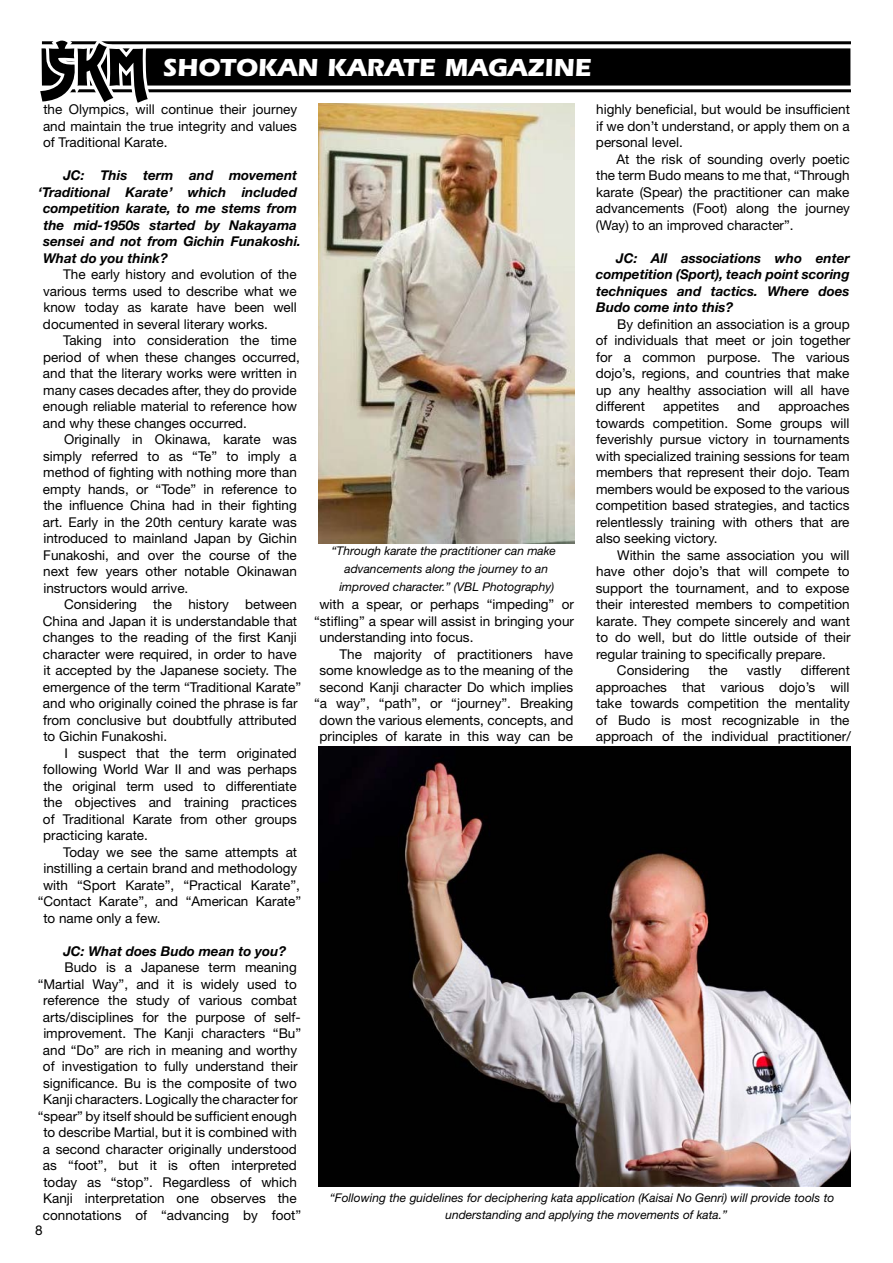
<style>
.page{position:relative;width:893px;height:1263px;background:#fff}
.page>*{position:absolute;margin:0;border:0;box-sizing:border-box;transform-origin:0 0}
.t1{font:700 25.5px "ITC Eras Std";color:#fff}
.t2{font:13.5px/16.5px "Helvetica Neue LT Std";color:#000;text-align:justify}
.t3{font:italic 700 13.5px/16.5px "Helvetica Neue LT Std";color:#000;text-align:justify}
.t4{font:italic 12px/18px "Helvetica Neue LT Std";color:#000}
</style>
<div class="page">
<hr style="left:42px;top:89px;width:808px;height:3px;background:#000">
<hr style="left:42px;top:41px;width:808px;height:3px;background:#000">
<div style="left:42px;top:48px;width:808px;height:38px;background:#000"></div>
<svg style="left:40px;top:40px;width:114px;height:63px"></svg>
<img style="left:319px;top:103px;width:255px;height:440px">
<img style="left:319px;top:747px;width:531px;height:440px">
<h1 class="t1" style="left:162px;top:52px;width:431px">SHOTOKAN KARATE MAGAZINE</h1>
<p class="t2" style="left:43px;top:101px;width:256px">the Olympics, will continue their journey and maintain the true integrity and values of Traditional Karate.</p>
<p class="t3" style="left:63px;top:167px;width:235px">JC: This term and movement</p>
<p class="t3" style="left:38px;top:183px;width:260px">‘Traditional Karate’ which included</p>
<p class="t3" style="left:43px;top:200px;width:255px">competition karate, to me stems from</p>
<p class="t3" style="left:43px;top:216px;width:255px">the mid-1950s started by Nakayama</p>
<p class="t3" style="left:43px;top:233px;width:259px">sensei and not from Gichin Funakoshi.</p>
<p class="t3" style="left:43px;top:249px;width:126px">What do you think?</p>
<p class="t2" style="left:43px;top:266px;width:255px;text-indent:20px">The early history and evolution of the various terms used to describe what we know today as karate have been well documented in several literary works.</p>
<p class="t2" style="left:43px;top:332px;width:258px;text-align:left;text-indent:20px">Taking into consideration the time period of when these changes occurred, and that the literary works were written in many cases decades after, they do provide enough reliable material to reference how and why these changes occurred.</p>
<p class="t2" style="left:43px;top:431px;width:255px;text-indent:21px">Originally in Okinawa, karate was simply referred to as “Te” to imply a method of fighting with nothing more than empty hands, or “Tode” in reference to the influence China had in their fighting art. Early in the 20th century karate was introduced to mainland Japan by Gichin Funakoshi, and over the course of the next few years other notable Okinawan instructors would arrive.</p>
<p class="t2" style="left:43px;top:596px;width:260px;text-align:left;text-indent:21px">Considering the history between China and Japan it is understandable that changes to the reading of the first Kanji character were required, in order to have it accepted by the Japanese society. The emergence of the term “Traditional Karate” and who originally coined the phrase is far from conclusive but doubtfully attributed to Gichin Funakoshi.</p>
<p class="t2" style="left:43px;top:744px;width:255px;text-indent:21px">I suspect that the term originated following World War II and was perhaps the original term used to differentiate the objectives and training practices of Traditional Karate from other groups practicing karate.</p>
<p class="t2" style="left:63px;top:843px;width:236px">Today we see the same attempts at</p>
<p class="t2" style="left:43px;top:860px;width:255px">instilling a certain brand and methodology</p>
<p class="t2" style="left:43px;top:876px;width:258px">with “Sport Karate”, “Practical Karate”,</p>
<p class="t2" style="left:38px;top:893px;width:265px">“Contact Karate”, and “American Karate”</p>
<p class="t2" style="left:43px;top:909px;width:119px">to name only a few.</p>
<p class="t3" style="left:63px;top:942px;width:224px">JC: What does Budo mean to you?</p>
<p class="t2" style="left:64px;top:959px;width:234px">Budo is a Japanese term meaning</p>
<p class="t2" style="left:38px;top:975px;width:261px">“Martial Way”, and it is widely used to</p>
<p class="t2" style="left:43px;top:992px;width:255px">reference the study of various combat</p>
<p class="t2" style="left:43px;top:1008px;width:259px">arts/disciplines for the purpose of self-</p>
<p class="t2" style="left:43px;top:1025px;width:259px">improvement. The Kanji characters “Bu”</p>
<p class="t2" style="left:43px;top:1041px;width:256px">and “Do” are rich in meaning and worthy</p>
<p class="t2" style="left:43px;top:1058px;width:256px">of investigation to fully understand their</p>
<p class="t2" style="left:43px;top:1074px;width:255px">significance. Bu is the composite of two</p>
<p class="t2" style="left:43px;top:1091px;width:256px">Kanji characters. Logically the character for</p>
<p class="t2" style="left:38px;top:1107px;width:261px">“spear” by itself should be sufficient enough</p>
<p class="t2" style="left:43px;top:1124px;width:255px">to describe Martial, but it is combined with</p>
<p class="t2" style="left:43px;top:1140px;width:255px">a second character originally understood</p>
<p class="t2" style="left:43px;top:1157px;width:255px">as “foot”, but it is often interpreted</p>
<p class="t2" style="left:43px;top:1173px;width:255px">today as “stop”. Regardless of which</p>
<p class="t2" style="left:43px;top:1190px;width:255px">Kanji interpretation one observes the</p>
<p class="t2" style="left:43px;top:1206px;width:260px">connotations of “advancing by foot”</p>
<p class="t2" style="left:35px;top:1222px;width:9px">8</p>
<p class="t4" style="left:332px;top:541px;width:226px;text-align:center">“Through karate the practitioner can make advancements along the journey to an improved character.” (VBL Photography)</p>
<p class="t2" style="left:319px;top:596px;width:256px">with a spear, or perhaps “impeding” or</p>
<p class="t2" style="left:314px;top:612px;width:261px">“stifling” a spear will assist in bringing your</p>
<p class="t2" style="left:320px;top:629px;width:155px">understanding into focus.</p>
<p class="t2" style="left:339px;top:645px;width:235px">The majority of practitioners have</p>
<p class="t2" style="left:319px;top:662px;width:255px">some knowledge as to the meaning of the</p>
<p class="t2" style="left:319px;top:678px;width:255px">second Kanji character Do which implies</p>
<p class="t2" style="left:314px;top:695px;width:261px">“a way”, “path”, or “journey”. Breaking</p>
<p class="t2" style="left:319px;top:711px;width:255px">down the various elements, concepts, and</p>
<p class="t2" style="left:320px;top:728px;width:255px">principles of karate in this way can be</p>
<p class="t2" style="left:596px;top:101px;width:255px">highly beneficial, but would be insufficient if we don’t understand, or apply them on a personal level.</p>
<p class="t2" style="left:596px;top:150px;width:256px;text-indent:21px">At the risk of sounding overly poetic the term Budo means to me that, “Through karate (Spear) the practitioner can make advancements (Foot) along the journey (Way) to an improved character”.</p>
<p class="t3" style="left:596px;top:249px;width:255px;text-indent:20px">JC: All associations who enter competition (Sport), teach point scoring techniques and tactics. Where does Budo come into this?</p>
<p class="t2" style="left:596px;top:315px;width:256px;text-indent:22px">By definition an association is a group of individuals that meet or join together for a common purpose. The various dojo’s, regions, and countries that make up any healthy association will all have different</p>
<p class="t2" style="left:596px;top:398px;width:255px;text-indent:183px">approaches towards competition. Some groups will feverishly pursue victory in tournaments with specialized training sessions for team members that represent their dojo. Team members would be exposed to the various competition based strategies, and tactics relentlessly training with others that are also seeking victory.</p>
<p class="t2" style="left:617px;top:546px;width:234px">Within the same association you will</p>
<p class="t2" style="left:596px;top:563px;width:255px">have other dojo’s that will compete to</p>
<p class="t2" style="left:596px;top:579px;width:255px">support the tournament, and to expose</p>
<p class="t2" style="left:596px;top:596px;width:255px">their interested members to competition</p>
<p class="t2" style="left:596px;top:612px;width:255px">karate. They compete sincerely and want</p>
<p class="t2" style="left:596px;top:629px;width:256px">to do well, but do little outside of their</p>
<p class="t2" style="left:596px;top:645px;width:231px">regular training to specifically prepare.</p>
<p class="t2" style="left:617px;top:662px;width:74px">Considering</p>
<p class="t2" style="left:709px;top:662px;width:21px">the</p>
<p class="t2" style="left:747px;top:662px;width:36px">vastly</p>
<p class="t2" style="left:663px;top:398px;width:58px">appetites</p>
<p class="t2" style="left:737px;top:398px;width:24px">and</p>
<p class="t2" style="left:596px;top:662px;width:257px;text-indent:205px">different approaches that various dojo’s will take towards competition the mentality of Budo is most recognizable in the approach of the individual practitioner/</p>
<p class="t4" style="left:445px;top:1188px;width:390px;text-indent:-116px">“Following the guidelines for deciphering kata application (Kaisai No Genri) will provide tools to understanding and applying the movements of kata.”</p>
</div>
